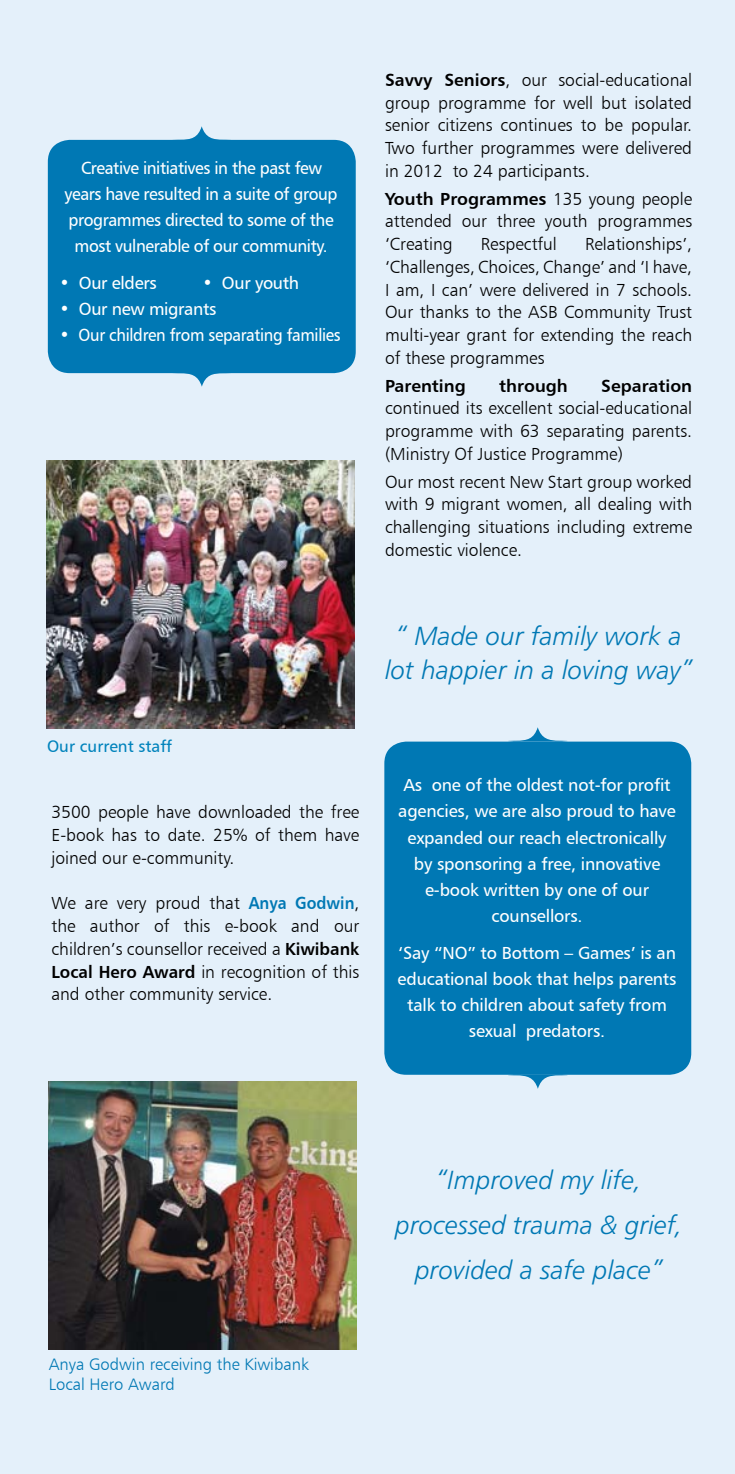
<style>
.page{position:relative;width:735px;height:1474px;background:#fff}
.page>*{position:absolute;margin:0;border:0;box-sizing:border-box;transform-origin:0 0}
.t1{font:26.25px/44.8px "Humanist 777 BT Light Italic B";color:#0078b4;text-align:center}
.t2{font:17.5px/22.8px "Humanist 777 BT Light B";color:#000;text-align:justify}
.t3{font:17.5px/26.2px "Humanist 777 BT Roman B";letter-spacing:-.01em;color:#fff;text-align:center}
.t4{font:17.5px/26.2px "Humanist 777 BT Roman B";letter-spacing:-.01em;color:#fff;text-align:center;scale:.96 1}
.t5{font:17.5px "Humanist 777 BT Bold B";color:#000}
.t6{font:16.62px/19.9px "Humanist 777 BT Light B";color:#0078b4}
.t7{font:16.62px "Humanist 777 BT Roman B";color:#0083bc}
.s1{font-family:"Humanist 777 BT Bold B"}
.s2{font-family:"Humanist 777 BT Light B"}
.s3{font-family:"Humanist 777 BT Bold B";color:#0078b4}
</style>
<div class="page">
<div style="left:0;top:0;width:734px;height:1473px;background:#e4f0fa"></div>
<img style="left:47px;top:460px;width:307px;height:268px">
<img style="left:48px;top:1081px;width:308px;height:268px">
<div style="left:384px;top:741px;width:306px;height:333px;background:#0078b4;border-radius:22px"></div>
<svg style="left:508px;top:727px;width:59px;height:14px"></svg>
<svg style="left:497px;top:1074px;width:80px;height:14px"></svg>
<div style="left:48px;top:140px;width:307px;height:233px;background:#0078b4;border-radius:22px"></div>
<svg style="left:161px;top:126px;width:81px;height:14px"></svg>
<svg style="left:161px;top:373px;width:81px;height:14px"></svg>
<p class="t4" style="left:64px;top:154px;width:286px">Creative initiatives in the past few years have resulted in a suite of group programmes directed to some of the most vulnerable of our community.</p>
<p class="t3" style="left:59px;top:269px;width:99px">• Our elders</p>
<p class="t3" style="left:202px;top:269px;width:98px">• Our youth</p>
<p class="t3" style="left:59px;top:295px;width:158px">• Our new migrants</p>
<p class="t3" style="left:59px;top:321px;width:282px">• Our children from separating families</p>
<p class="t2" style="left:385px;top:68px;width:308px"><span class="s1">Savvy Seniors</span>, our social-educational group programme for well but isolated senior citizens continues to be popular.<br>Two further programmes were delivered in 2012 to 24 participants.</p>
<p class="t5" style="left:385px;top:187px;width:308px">Youth Programmes <span class="s2">135 young people</span></p>
<p class="t2" style="left:385px;top:209px;width:308px">attended our three youth programmes ‘Creating</p>
<p class="t2" style="left:480px;top:232px;width:78px">Respectful</p>
<p class="t2" style="left:385px;top:232px;width:308px;text-indent:200px">Relationships’, ‘Challenges, Choices, Change’ and ‘I have, I am, I can’ were delivered in 7 schools.<br>Our thanks to the ASB Community Trust multi-year grant for extending the reach of these programmes</p>
<p class="t5" style="left:385px;top:374px;width:82px">Parenting</p>
<p class="t5" style="left:499px;top:374px;width:70px">through</p>
<p class="t5" style="left:601px;top:374px;width:92px">Separation</p>
<p class="t2" style="left:385px;top:396px;width:308px">continued its excellent social-educational programme with 63 separating parents. (Ministry Of Justice Programme)</p>
<p class="t2" style="left:385px;top:470px;width:308px">Our most recent New Start group worked with 9 migrant women, all dealing with challenging situations including extreme domestic violence.</p>
<p class="t7" style="left:47px;top:736px;width:126px">Our current staff</p>
<p class="t2" style="left:51px;top:800px;width:309px">3500 people have downloaded the free E-book has to date. 25% of them have joined our e-community.</p>
<p class="t2" style="left:51px;top:891px;width:309px">We are very proud that <span class="s3">Anya Godwin</span>, the author of this e-book and our children’s counsellor received a <span class="s1">Kiwibank Local Hero Award</span> in recognition of this and other community service.</p>
<h1 class="t1" style="left:385px;top:618px;width:309px;line-height:34.3px">“ Made our family work a lot happier in a loving way”</h1>
<p class="t3" style="left:398px;top:771px;width:279px">As one of the oldest not-for profit agencies, we are also proud to have expanded our reach electronically by sponsoring a free, innovative e-book written by one of our counsellors.</p>
<p class="t3" style="left:397px;top:939px;width:280px">‘Say “NO” to Bottom – Games’ is an educational book that helps parents talk to children about safety from sexual predators.</p>
<p class="t6" style="left:49px;top:1353px;width:261px">Anya Godwin receiving the Kiwibank<br>Local Hero Award</p>
<h1 class="t1" style="left:395px;top:1157px;width:289px">“Improved my life, processed trauma &amp; grief, provided a safe place”</h1>
</div>
